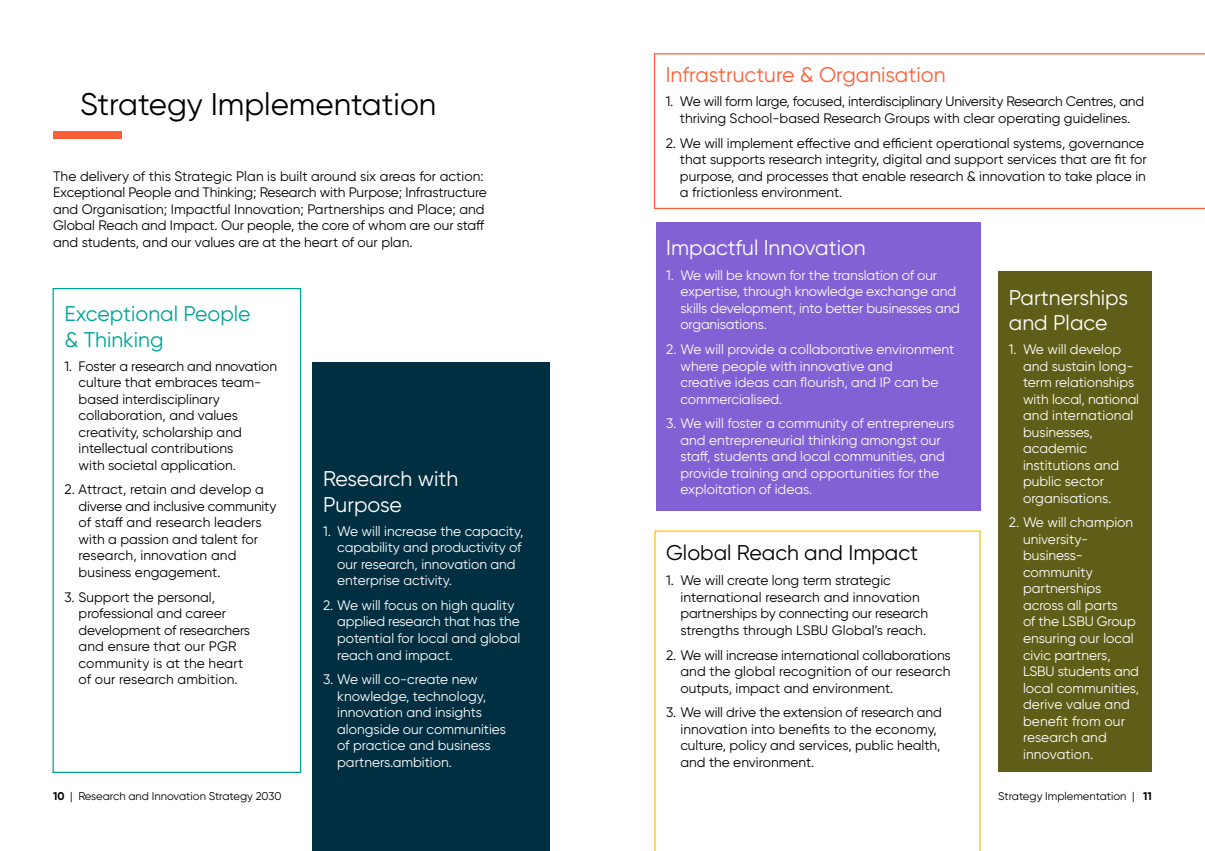
<style>
.page{position:relative;width:1205px;height:851px;background:#fff}
.page>*{position:absolute;margin:0;border:0;box-sizing:border-box;transform-origin:0 0}
.t1{font:31.25px "Gilroy";color:#000}
.t2{font:21.25px/25.5px "Gilroy";color:#fff}
.t3{font:21.25px "Gilroy";color:#ff5e36}
.t4{font:21.25px/25.5px "Gilroy";color:#00a397}
.t5{font:21.25px "Gilroy";color:#000}
.t6{font:13.75px/16.5px "Gilroy";color:#000}
.t7{font:13.75px/16.5px "Gilroy";color:#fff}
.t8{font:11.25px "Gilroy";color:#000}
.s1{font-weight:700}
</style>
<div class="page">
<div style="left:53px;top:288px;width:248px;height:484px;border:1px solid #00a397"></div>
<svg style="left:654px;top:53px;width:551px;height:156px"></svg>
<div style="left:312px;top:362px;width:238px;height:488px;background:#002f42"></div>
<div style="left:655px;top:222px;width:325px;height:289px;background:#8261d4"></div>
<div style="left:998px;top:271px;width:154px;height:501px;background:#5e5e18"></div>
<svg style="left:654px;top:530px;width:326px;height:320px"></svg>
<div style="left:53px;top:131px;width:69px;height:7px;background:#ff5e36"></div>
<h1 class="t1" style="left:80px;top:85px;width:358px">Strategy Implementation</h1>
<p class="t6" style="left:53px;top:167px;width:435px">The delivery of this Strategic Plan is built around six areas for action:<br>Exceptional People and Thinking; Research with Purpose; Infrastructure and Organisation; Impactful Innovation; Partnerships and Place; and Global Reach and Impact. Our people, the core of whom are our staff and students, and our values are at the heart of our plan.</p>
<h2 class="t4" style="left:64px;top:300px;width:188px">Exceptional People &amp; Thinking</h2>
<p class="t6" style="left:79px;top:357px;width:200px;text-indent:-14px">1. Foster a research and nnovation culture that embraces team&shy;based interdisciplinary collaboration, and values creativity, scholarship and intellectual contributions<br>with societal application.</p>
<p class="t6" style="left:79px;top:481px;width:199px;text-indent:-14px">2. Attract, retain and develop a diverse and inclusive community of staff and research leaders with a passion and talent for research, innovation and business engagement.</p>
<p class="t6" style="left:79px;top:588px;width:173px;text-indent:-14px">3. Support the personal, professional and career development of researchers and ensure that our PGR community is at the heart of our research ambition.</p>
<h2 class="t2" style="left:323px;top:465px;width:137px">Research with<br>Purpose</h2>
<p class="t7" style="left:337px;top:522px;width:188px;text-indent:-14px">1. We will increase the capacity, capability and productivity of our research, innovation and enterprise activity.</p>
<p class="t7" style="left:337px;top:596px;width:184px;text-indent:-14px">2. We will focus on high quality applied research that has the potential for local and global reach and impact.</p>
<p class="t7" style="left:337px;top:671px;width:170px;text-indent:-14px">3. We will co-create new knowledge, technology, innovation and insights alongside our communities of practice and business partners.ambition.</p>
<h2 class="t3" style="left:666px;top:62px;width:281px">Infrastructure &amp; Organisation</h2>
<p class="t6" style="left:666px;top:93px;width:480px;text-align:center">1. We will form large, focused, interdisciplinary University Research Centres, and thriving School-based Research Groups with clear operating guidelines.</p>
<p class="t6" style="left:680px;top:134px;width:468px;text-indent:-14px">2. We will implement effective and efficient operational systems, governance that supports research integrity, digital and support services that are fit for purpose, and processes that enable research &amp; innovation to take place in a frictionless environment.</p>
<h2 class="t2" style="left:666px;top:234px;width:201px">Impactful Innovation</h2>
<p class="t7" style="left:680px;top:266px;width:281px;text-indent:-14px">1. We will be known for the translation of our expertise, through knowledge exchange and skills development, into better businesses and organisations.</p>
<p class="t7" style="left:680px;top:341px;width:275px;text-indent:-14px">2. We will provide a collaborative environment where people with innovative and<br>creative ideas can flourish, and IP can be commercialised.</p>
<p class="t7" style="left:680px;top:415px;width:275px;text-indent:-14px">3. We will foster a community of entrepreneurs and entrepreneurial thinking amongst our staff, students and local communities, and provide training and opportunities for the exploitation of ideas.</p>
<h2 class="t5" style="left:666px;top:540px;width:253px">Global Reach and Impact</h2>
<p class="t6" style="left:680px;top:572px;width:249px;text-indent:-14px">1. We will create long term strategic international research and innovation partnerships by connecting our research strengths through LSBU Global’s reach.</p>
<p class="t6" style="left:680px;top:646px;width:272px;text-align:justify;text-indent:-14px">2. We will increase international collaborations and the global recognition of our research outputs, impact and environment.</p>
<p class="t6" style="left:680px;top:704px;width:263px;text-indent:-14px">3. We will drive the extension of research and innovation into benefits to the economy, culture, policy and services, public health, and the environment.</p>
<h2 class="t2" style="left:1009px;top:284px;width:121px">Partnerships and Place</h2>
<p class="t7" style="left:1023px;top:341px;width:118px;text-indent:-14px">1. We will develop and sustain long&shy;term relationships with local, national and international businesses, academic institutions and public sector organisations.</p>
<p class="t7" style="left:1023px;top:514px;width:118px;text-indent:-14px">2. We will champion university&shy;business&shy;community partnerships across all parts<br>of the LSBU Group ensuring our local civic partners,<br>LSBU students and local communities, derive value and benefit from our research and innovation.</p>
<p class="t8" style="left:53px;top:788px;width:230px"><span class="s1">10</span> | Research and Innovation Strategy 2030</p>
<p class="t8" style="left:998px;top:788px;width:155px">Strategy Implementation | <span class="s1">11</span></p>
</div>
